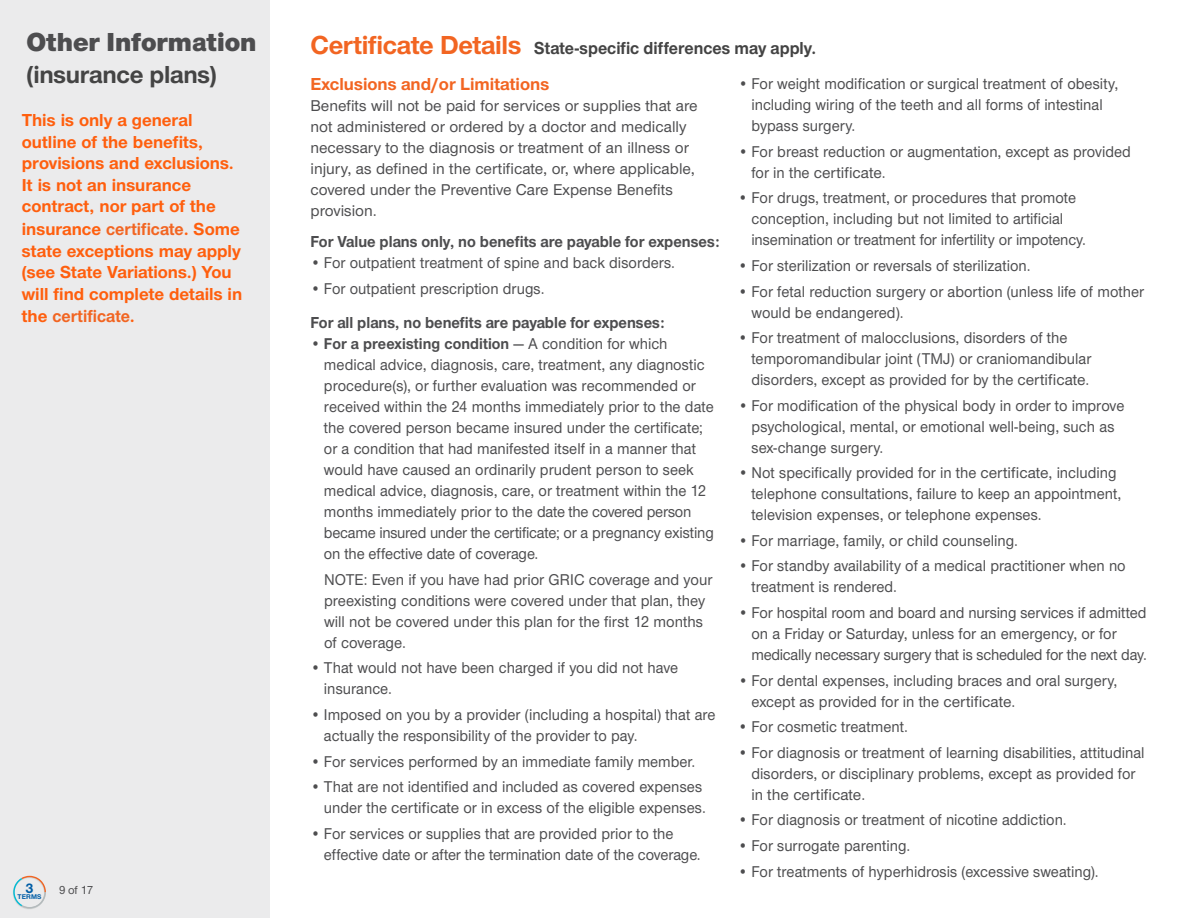
<style>
.page{position:relative;width:1188px;height:918px;background:#fff}
.page>*{position:absolute;margin:0;border:0;box-sizing:border-box;transform-origin:0 0}
.t1{font:900 27px "UHC Sans";color:#4d4d4f}
.t2{font:700 25.5px "UHC Sans";letter-spacing:-.01em;color:#444}
.t3{font:700 18px/21.8px "UHC Sans";color:#ff5f0e}
.t4{font:700 18px "UHC Sans";color:#444;scale:.95 1}
.t5{font:700 18px "UHC Sans";color:#f26522}
.t6{font:700 16.5px "UHC Sans";color:#4d4d4f;scale:.95 1}
.t7{font:500 16.2px/21px "UHC Sans";color:#4d4d4f;scale:.95 1}
.t8{font:500 16.2px/21px "UHC Sans";color:#4d4d4f}
.t9{font:500 16.2px/21px "UHC Sans";color:#4d4d4f;scale:.96 1}
.t10{font:700 14.1px "UHC Sans";color:#005da6}
.t11{font:500 12px "UHC Sans";color:#4d4d4f}
.t12{font:700 7.05px "UHC Sans";letter-spacing:.015em;color:#005da6}
.s1{color:#f26522}
.s2{font-size:27px;color:#f26522}
.s3{font-weight:700}
</style>
<div class="page">
<div style="left:0;top:0;width:270px;height:918px;background:#ebebec"></div>
<div style="left:13px;top:877px;width:32px;height:33px;border:2px solid #e1e2e2;border-radius:50%"></div>
<div style="left:13px;top:876px;width:33px;height:33px;border:2px solid #cacccc;border-radius:50%"></div>
<svg style="left:13px;top:876px;width:33px;height:32px"></svg>
<h1 class="t1" style="left:26px;top:23px;width:232px">Other Information</h1>
<h2 class="t2" style="left:26px;top:57px;width:192px">(insurance plans)</h2>
<p class="t3" style="left:22px;top:109px;width:222px">This is only a general outline of the benefits, provisions and exclusions.<br>It is not an insurance contract, nor part of the insurance <span class="s1">certificate</span>. Some state exceptions may apply (see State Variations.) You will find complete details in the <span class="s1">certificate</span>.</p>
<p class="t10" style="left:26px;top:878px;width:10px">3</p>
<p class="t12" style="left:18px;top:892px;width:26px">TERMS</p>
<p class="t11" style="left:59px;top:882px;width:36px">9 of 17</p>
<p class="t4" style="left:310px;top:36px;width:534px"><span class="s2">Certificate Details</span> State-specific differences may apply.</p>
<p class="t5" style="left:310px;top:72px;width:240px">Exclusions and/or Limitations</p>
<p class="t8" style="left:310px;top:95px;width:389px">Benefits will not be paid for services or supplies that are not administered or ordered by a doctor and medically necessary to the diagnosis or treatment of an illness or injury, as defined in the certificate, or, where applicable, covered under the Preventive Care Expense Benefits provision.</p>
<p class="t6" style="left:310px;top:231px;width:432px">For Value plans only, no benefits are payable for expenses:</p>
<p class="t7" style="left:310px;top:252px;width:385px">• For outpatient treatment of spine and back disorders.</p>
<p class="t7" style="left:310px;top:277px;width:248px">• For outpatient prescription drugs.</p>
<p class="t6" style="left:310px;top:312px;width:375px">For all plans, no benefits are payable for expenses:</p>
<p class="t7" style="left:324px;top:333px;width:412px;text-indent:-13px"><span class="s3">• For a preexisting condition</span> — A condition for which medical advice, diagnosis, care, treatment, any diagnostic procedure(s), or further evaluation was recommended or received within the 24 months immediately prior to the date the covered person became insured under the certificate; or a condition that had manifested itself in a manner that would have caused an ordinarily prudent person to seek medical advice, diagnosis, care, or treatment within the 12 months immediately prior to the date the covered person became insured under the certificate; or a pregnancy existing on the effective date of coverage.</p>
<p class="t9" style="left:324px;top:568px;width:406px">NOTE: Even if you have had prior GRIC coverage and your preexisting conditions were covered under that plan, they will not be covered under this plan for the first 12 months of coverage.</p>
<p class="t7" style="left:324px;top:657px;width:374px;text-indent:-13px">• That would not have been charged if you did not have insurance.</p>
<p class="t7" style="left:324px;top:703px;width:414px;text-indent:-13px">• Imposed on you by a provider (including a hospital) that are actually the responsibility of the provider to pay.</p>
<p class="t7" style="left:310px;top:750px;width:407px">• For services performed by an immediate family member.</p>
<p class="t7" style="left:310px;top:776px;width:418px;text-align:right">• That are not identified and included as covered expenses under the certificate or in excess of the eligible expenses.</p>
<p class="t7" style="left:324px;top:822px;width:398px;text-indent:-13px">• For services or supplies that are provided prior to the effective date or after the termination date of the coverage.</p>
<p class="t7" style="left:752px;top:73px;width:388px;text-indent:-13px">• For weight modification or surgical treatment of obesity, including wiring of the teeth and all forms of intestinal bypass surgery.</p>
<p class="t7" style="left:752px;top:140px;width:401px;text-indent:-13px">• For breast reduction or augmentation, except as provided for in the certificate.</p>
<p class="t7" style="left:751px;top:187px;width:354px;text-indent:-13px">• For drugs, treatment, or procedures that promote conception, including but not limited to artificial insemination or treatment for infertility or impotency.</p>
<p class="t7" style="left:738px;top:254px;width:309px">• For sterilization or reversals of sterilization.</p>
<p class="t7" style="left:751px;top:280px;width:415px;text-indent:-13px">• For fetal reduction surgery or abortion (unless life of mother would be endangered).</p>
<p class="t7" style="left:751px;top:327px;width:359px;text-indent:-13px">• For treatment of malocclusions, disorders of the temporomandibular joint (TMJ) or craniomandibular disorders, except as provided for by the certificate.</p>
<p class="t7" style="left:751px;top:394px;width:394px;text-indent:-13px">• For modification of the physical body in order to improve psychological, mental, or emotional well-being, such as sex-change surgery.</p>
<p class="t7" style="left:751px;top:462px;width:391px;text-indent:-13px">• Not specifically provided for in the certificate, including telephone consultations, failure to keep an appointment, television expenses, or telephone expenses.</p>
<p class="t7" style="left:738px;top:529px;width:296px">• For marriage, family, or child counseling.</p>
<p class="t7" style="left:751px;top:555px;width:395px;text-indent:-13px">• For standby availability of a medical practitioner when no treatment is rendered.</p>
<p class="t7" style="left:751px;top:602px;width:418px;text-indent:-13px">• For hospital room and board and nursing services if admitted on a Friday or Saturday, unless for an emergency, or for medically necessary surgery that is scheduled for the next day.</p>
<p class="t7" style="left:751px;top:669px;width:387px;text-indent:-13px">• For dental expenses, including braces and oral surgery, except as provided for in the certificate.</p>
<p class="t7" style="left:738px;top:716px;width:180px">• For cosmetic treatment.</p>
<p class="t7" style="left:751px;top:741px;width:415px;text-indent:-13px">• For diagnosis or treatment of learning disabilities, attitudinal disorders, or disciplinary problems, except as provided for in the certificate.</p>
<p class="t7" style="left:738px;top:809px;width:348px">• For diagnosis or treatment of nicotine addiction.</p>
<p class="t7" style="left:738px;top:834px;width:183px">• For surrogate parenting.</p>
<p class="t7" style="left:738px;top:860px;width:381px">• For treatments of hyperhidrosis (excessive sweating).</p>
</div>
